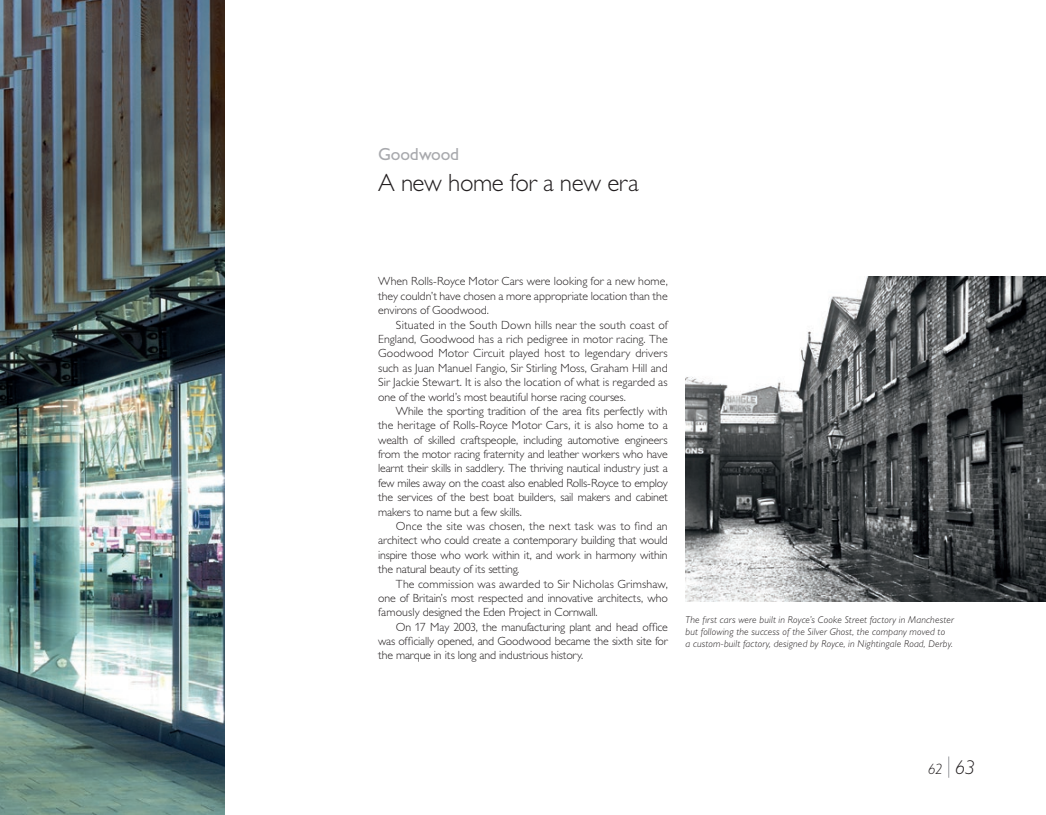
<style>
.page{position:relative;width:1046px;height:815px;background:#fff}
.page>*{position:absolute;margin:0;border:0;box-sizing:border-box;transform-origin:0 0}
.t1{font:300 25px "Gill Alt One";letter-spacing:-.015em;color:#231f20}
.t2{font:17.5px "Gill Alt One";letter-spacing:-.01em;color:#a8a9ad}
.t3{font:italic 300 15px "Gill Alt One";color:#231f20}
.t4{font:300 11.88px/14.4px "Gill Alt One";letter-spacing:-.015em;color:#231f20;text-align:justify}
.t5{font:italic 300 10px/12px "Gill Alt One";letter-spacing:.015em;color:#231f20}
.s1{font-size:20px}
</style>
<div class="page">
<img style="left:0;top:0;width:224px;height:815px">
<img style="left:685px;top:276px;width:360px;height:326px">
<svg style="left:948px;top:756px;width:1px;height:22px"></svg>
<h2 class="t2" style="left:378px;top:144px;width:82px">Goodwood</h2>
<h1 class="t1" style="left:378px;top:168px;width:262px">A new home for a new era</h1>
<p class="t4" style="left:378px;top:274px;width:291px">When Rolls-Royce Motor Cars were looking for a new home, they couldn’t have chosen a more appropriate location than the environs of Goodwood.</p>
<p class="t4" style="left:378px;top:318px;width:291px;text-indent:18px">Situated in the South Down hills near the south coast of England, Goodwood has a rich pedigree in motor racing. The Goodwood Motor Circuit played host to legendary drivers such as Juan Manuel Fangio, Sir Stirling Moss, Graham Hill and Sir Jackie Stewart. It is also the location of what is regarded as one of the world’s most beautiful horse racing courses.</p>
<p class="t4" style="left:378px;top:404px;width:291px;text-indent:18px">While the sporting tradition of the area fits perfectly with the heritage of Rolls-Royce Motor Cars, it is also home to a wealth of skilled craftspeople, including automotive engineers from the motor racing fraternity and leather workers who have learnt their skills in saddlery. The thriving nautical industry just a few miles away on the coast also enabled Rolls-Royce to employ the services of the best boat builders, sail makers and cabinet makers to name but a few skills.</p>
<p class="t4" style="left:378px;top:519px;width:291px;text-indent:18px">Once the site was chosen, the next task was to find an architect who could create a contemporary building that would inspire those who work within it, and work in harmony within the natural beauty of its setting.</p>
<p class="t4" style="left:378px;top:576px;width:291px;text-indent:18px">The commission was awarded to Sir Nicholas Grimshaw, one of Britain’s most respected and innovative architects, who famously designed the Eden Project in Cornwall.</p>
<p class="t4" style="left:378px;top:619px;width:291px;text-indent:18px">On 17 May 2003, the manufacturing plant and head office was officially opened, and Goodwood became the sixth site for the marque in its long and industrious history.</p>
<p class="t5" style="left:685px;top:614px;width:270px">The first cars were built in Royce’s Cooke Street factory in Manchester but following the success of the Silver Ghost, the company moved to<br>a custom-built factory, designed by Royce, in Nightingale Road, Derby.</p>
<p class="t3" style="left:927px;top:761px;width:49px">62 <span class="s1">63</span></p>
</div>
